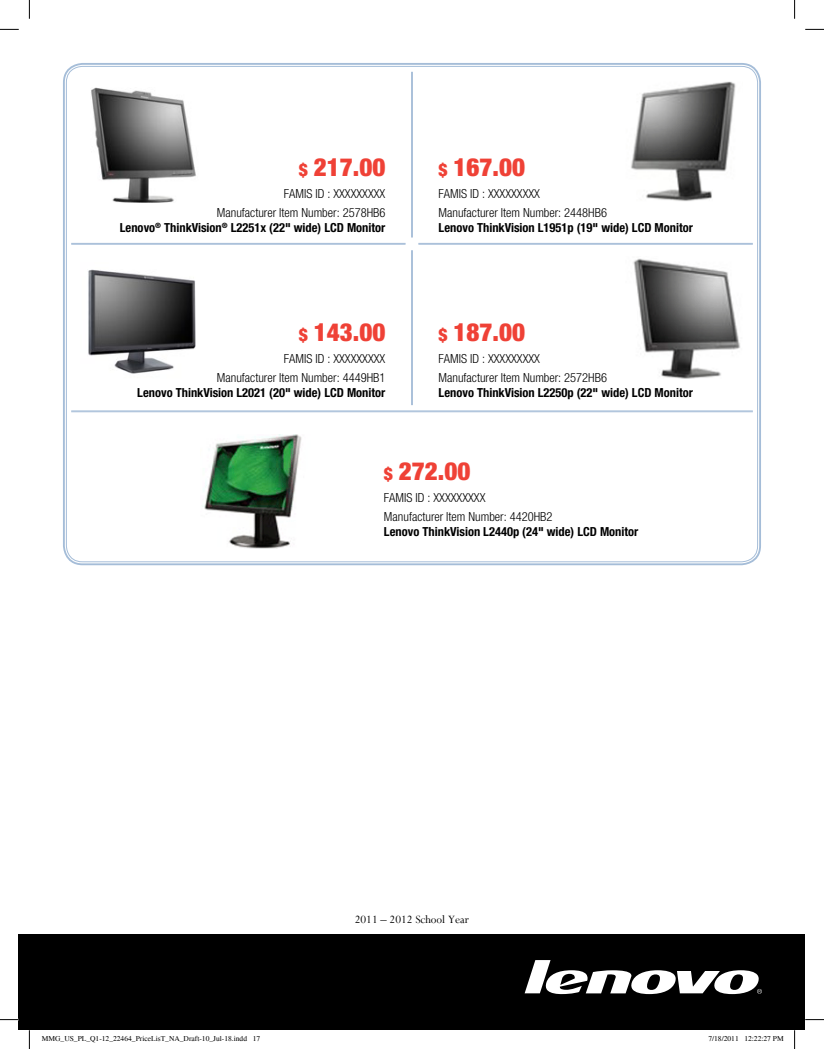
<style>
.page{position:relative;width:824px;height:1049px;background:#fff}
.page>*{position:absolute;margin:0;border:0;box-sizing:border-box;transform-origin:0 0}
.t1{font:900 condensed 25px "Helvetica Neue";color:#ef4136}
.t2{font:300 condensed 12.5px/18.5px "Helvetica Neue";color:#000}
.t3{font:700 condensed 12.5px "Helvetica Neue";color:#000}
.t4{font:12.5px "Perpetua";color:#000}
.t5{font:7.5px "Times";color:#000}
.s1{font-size:17.5px}
</style>
<div class="page">
<div style="left:19px;top:934px;width:786px;height:96px;background:#000"></div>
<svg style="left:524px;top:960px;width:238px;height:34px"></svg>
<hr style="left:412px;top:250px;width:1px;height:155px;background:#a5bdd8">
<hr style="left:411px;top:250px;width:1px;height:155px;background:#a5bdd8">
<hr style="left:412px;top:72px;width:1px;height:165px;background:#a5bdd8">
<hr style="left:411px;top:72px;width:1px;height:165px;background:#a5bdd8">
<hr style="left:71px;top:411px;width:341px;height:1px;background:#a5bdd8">
<hr style="left:412px;top:411px;width:341px;height:1px;background:#a5bdd8">
<hr style="left:71px;top:243px;width:334px;height:1px;background:#a5bdd8">
<hr style="left:71px;top:244px;width:334px;height:1px;background:#a5bdd8">
<hr style="left:418px;top:243px;width:335px;height:1px;background:#a5bdd8">
<hr style="left:418px;top:244px;width:335px;height:1px;background:#a5bdd8">
<img style="left:631px;top:81px;width:105px;height:120px">
<img style="left:633px;top:258px;width:107px;height:120px">
<img style="left:202px;top:434px;width:100px;height:115px">
<img style="left:91px;top:87px;width:105px;height:116px">
<img style="left:88px;top:269px;width:108px;height:105px">
<svg style="left:0;top:29px;width:19px;height:1px"></svg>
<svg style="left:805px;top:29px;width:19px;height:1px"></svg>
<svg style="left:0;top:1019px;width:19px;height:1px"></svg>
<svg style="left:805px;top:1019px;width:19px;height:1px"></svg>
<svg style="left:29px;top:0;width:1px;height:19px"></svg>
<svg style="left:29px;top:1030px;width:1px;height:19px"></svg>
<svg style="left:794px;top:0;width:1px;height:19px"></svg>
<svg style="left:794px;top:1030px;width:1px;height:19px"></svg>
<h1 class="t1" style="left:299px;top:152px;width:88px"><span class="s1">$</span> 217.00</h1>
<p class="t2" style="left:217px;top:185px;width:170px;text-align:right">FAMIS ID : XXXXXXXXX<br>Manufacturer Item Number: 2578HB6</p>
<p class="t3" style="left:120px;top:220px;width:267px">Lenovo<sup>®</sup> ThinkVision<sup>®</sup> L2251x (22" wide) LCD Monitor</p>
<h1 class="t1" style="left:299px;top:317px;width:88px"><span class="s1">$</span> 143.00</h1>
<p class="t2" style="left:217px;top:349px;width:170px;text-align:right">FAMIS ID : XXXXXXXXX<br>Manufacturer Item Number: 4449HB1</p>
<p class="t3" style="left:137px;top:385px;width:250px">Lenovo ThinkVision L2021 (20" wide) LCD Monitor</p>
<h1 class="t1" style="left:438px;top:152px;width:88px"><span class="s1">$</span> 167.00</h1>
<p class="t2" style="left:438px;top:185px;width:170px">FAMIS ID : XXXXXXXXX<br>Manufacturer Item Number: 2448HB6</p>
<p class="t3" style="left:438px;top:220px;width:256px">Lenovo ThinkVision L1951p (19" wide) LCD Monitor</p>
<h1 class="t1" style="left:438px;top:317px;width:88px"><span class="s1">$</span> 187.00</h1>
<p class="t2" style="left:438px;top:349px;width:170px">FAMIS ID : XXXXXXXXX<br>Manufacturer Item Number: 2572HB6</p>
<p class="t3" style="left:438px;top:385px;width:256px">Lenovo ThinkVision L2250p (22" wide) LCD Monitor</p>
<h1 class="t1" style="left:384px;top:456px;width:88px"><span class="s1">$</span> 272.00</h1>
<p class="t2" style="left:384px;top:488px;width:170px">FAMIS ID : XXXXXXXXX<br>Manufacturer Item Number: 4420HB2</p>
<p class="t3" style="left:384px;top:524px;width:256px">Lenovo ThinkVision L2440p (24" wide) LCD Monitor</p>
<p class="t4" style="left:355px;top:912px;width:116px">2011 – 2012 School Year</p>
<p class="t5" style="left:42px;top:1035px;width:220px">MMG_US_PL_Q1-12_22464_PriceLisT_NA_Draft-10_Jul-18.indd 17</p>
<p class="t5" style="left:708px;top:1035px;width:77px">7/18/2011 12:22:27 PM</p>
</div>
